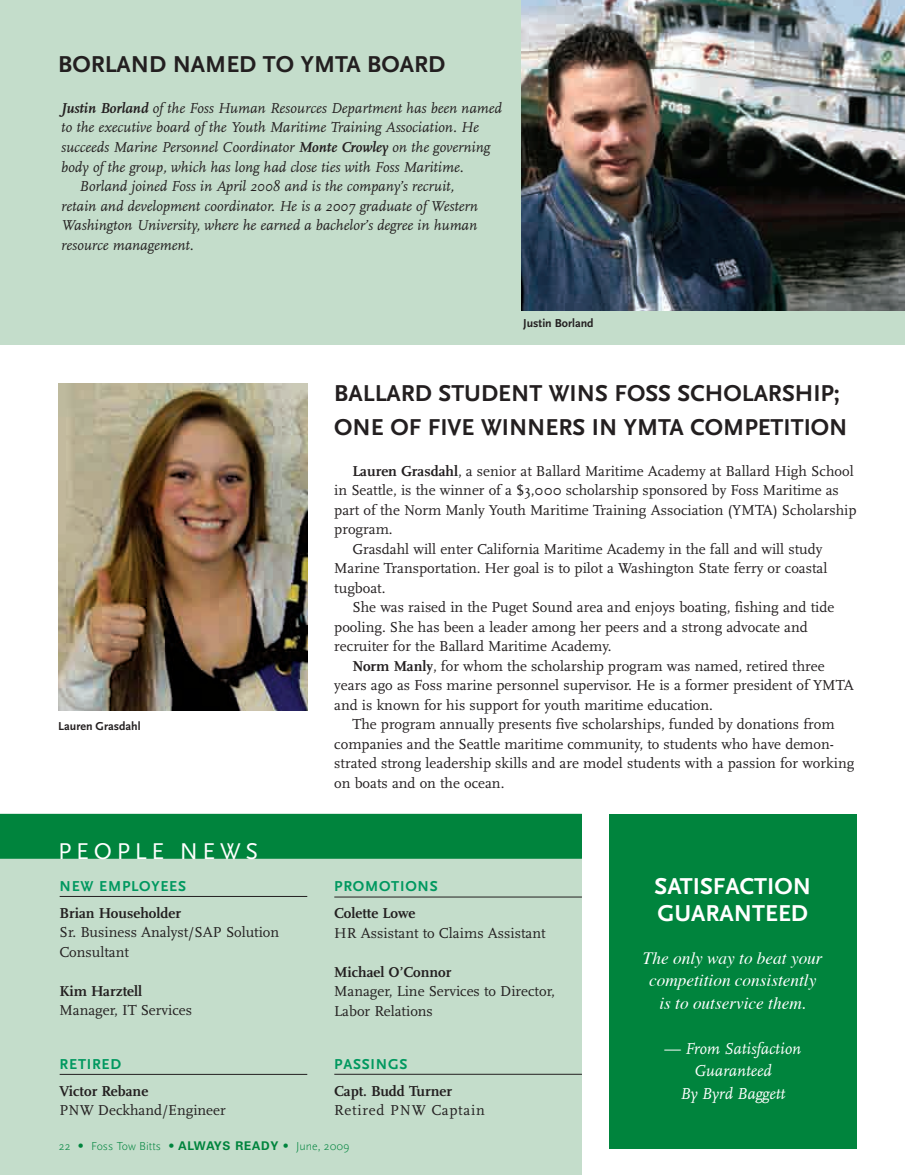
<style>
.page{position:relative;width:905px;height:1175px;background:#fff}
.page>*{position:absolute;margin:0;border:0;box-sizing:border-box;transform-origin:0 0}
.t1{font:700 24px/34.5px "Scala Sans";color:#231f20}
.t2{font:700 24px/27px "Scala Sans";color:#fff}
.t3{font:23.85px "Scala Sans";letter-spacing:.2em;color:#fff}
.t4{font:italic 17.25px/22.5px "Times";color:#fff;text-align:center}
.t5{font:italic 16.5px/22.5px "Scala";color:#fff;text-align:center}
.t6{font:15px/19.5px "Scala";color:#231f20}
.t7{font:italic 15px "Scala";color:#231f20}
.t8{font:700 15px "Scala";color:#231f20}
.t9{font:700 15px "Scala Sans";letter-spacing:.05em;color:#00985f}
.t10{font:15px "Scala";letter-spacing:.05em;color:#231f20}
.t11{font:300 12px "Scala Sans";color:#00843d}
.t12{font:700 12px "Scala Sans";color:#231f20}
.s1{font-weight:700}
.s2{font-style:normal}
.s3{font-family:"Univers"}
.s4{font-family:"Univers";font-weight:700}
</style>
<div class="page">
<div style="left:0;top:0;width:905px;height:345px;background:#c4ddcb"></div>
<div style="left:0;top:820px;width:582px;height:355px;background:#c4ddcb"></div>
<div style="left:0;top:813px;width:582px;height:45px;background:#00843d"></div>
<div style="left:609px;top:814px;width:247px;height:334px;background:#00843d"></div>
<img style="left:522px;top:0;width:383px;height:311px">
<hr style="left:334px;top:896px;width:248px;height:1px;background:#231f20">
<hr style="left:60px;top:896px;width:247px;height:1px;background:#231f20">
<hr style="left:60px;top:1074px;width:247px;height:1px;background:#231f20">
<hr style="left:334px;top:1073px;width:248px;height:1px;background:#231f20">
<img style="left:59px;top:383px;width:248px;height:327px">
<h1 class="t1" style="left:58px;top:49px;width:388px">BORLAND NAMED TO YMTA BOARD</h1>
<p class="t7" style="left:61px;top:102px;width:442px"><span class="s1">Justin Borland</span> of the Foss Human Resources Department has been named</p>
<p class="t7" style="left:61px;top:121px;width:419px">to the executive board of the Youth Maritime Training Association. He</p>
<p class="t7" style="left:61px;top:141px;width:430px">succeeds Marine Personnel Coordinator <span class="s1">Monte Crowley</span> on the governing</p>
<p class="t7" style="left:61px;top:160px;width:404px">body of the group, which has long had close ties with Foss Maritime.</p>
<p class="t7" style="left:79px;top:180px;width:376px">Borland joined Foss in April 2008 and is the company’s recruit,</p>
<p class="t7" style="left:61px;top:199px;width:418px">retain and development coordinator. He is a 2007 graduate of Western</p>
<p class="t7" style="left:61px;top:219px;width:417px">Washington University, where he earned a bachelor’s degree in human</p>
<p class="t7" style="left:61px;top:238px;width:134px">resource management.</p>
<p class="t12" style="left:523px;top:318px;width:72px">Justin Borland</p>
<p class="t12" style="left:58px;top:721px;width:84px">Lauren Grasdahl</p>
<h2 class="t3" style="left:58px;top:842px;width:202px">PEOPLE NEWS</h2>
<p class="t9" style="left:60px;top:880px;width:128px">NEW EMPLOYEES</p>
<p class="t8" style="left:60px;top:906px;width:123px">Brian Householder</p>
<p class="t6" style="left:60px;top:923px;width:221px">Sr. Business Analyst/SAP Solution<br>Consultant</p>
<p class="t8" style="left:60px;top:984px;width:84px">Kim Harztell</p>
<p class="t6" style="left:60px;top:1001px;width:134px">Manager, IT Services</p>
<p class="t9" style="left:60px;top:1057px;width:63px">RETIRED</p>
<p class="t8" style="left:60px;top:1084px;width:90px">Victor Rebane</p>
<p class="t6" style="left:60px;top:1101px;width:168px">PNW Deckhand/Engineer</p>
<h1 class="t1" style="left:334px;top:378px;width:514px">BALLARD STUDENT WINS FOSS SCHOLARSHIP;<br>ONE OF FIVE WINNERS IN YMTA COMPETITION</h1>
<p class="t6" style="left:352px;top:462px;width:503px"><span class="s1">Lauren Grasdahl</span>, a senior at Ballard Maritime Academy at Ballard High School</p>
<p class="t6" style="left:334px;top:481px;width:506px">in Seattle, is the winner of a $3,000 scholarship sponsored by Foss Maritime as</p>
<p class="t6" style="left:334px;top:501px;width:523px">part of the Norm Manly Youth Maritime Training Association (YMTA) Scholarship</p>
<p class="t6" style="left:334px;top:520px;width:60px">program.</p>
<p class="t6" style="left:352px;top:540px;width:471px">Grasdahl will enter California Maritime Academy in the fall and will study</p>
<p class="t6" style="left:334px;top:559px;width:494px">Marine Transportation. Her goal is to pilot a Washington State ferry or coastal</p>
<p class="t6" style="left:334px;top:579px;width:53px">tugboat.</p>
<p class="t6" style="left:352px;top:598px;width:483px">She was raised in the Puget Sound area and enjoys boating, fishing and tide</p>
<p class="t6" style="left:334px;top:618px;width:475px">pooling. She has been a leader among her peers and a strong advocate and</p>
<p class="t6" style="left:334px;top:637px;width:279px">recruiter for the Ballard Maritime Academy.</p>
<p class="t6" style="left:352px;top:657px;width:474px"><span class="s1">Norm Manly</span>, for whom the scholarship program was named, retired three</p>
<p class="t6" style="left:334px;top:676px;width:521px">years ago as Foss marine personnel supervisor. He is a former president of YMTA</p>
<p class="t6" style="left:334px;top:696px;width:380px">and is known for his support for youth maritime education.</p>
<p class="t6" style="left:352px;top:715px;width:484px">The program annually presents five scholarships, funded by donations from</p>
<p class="t6" style="left:334px;top:735px;width:501px">companies and the Seattle maritime community, to students who have demon-</p>
<p class="t6" style="left:334px;top:754px;width:521px">strated strong leadership skills and are model students with a passion for working</p>
<p class="t6" style="left:334px;top:774px;width:172px">on boats and on the ocean.</p>
<p class="t9" style="left:334px;top:880px;width:105px">PROMOTIONS</p>
<p class="t8" style="left:334px;top:907px;width:83px">Colette Lowe</p>
<p class="t6" style="left:334px;top:924px;width:213px">HR Assistant to Claims Assistant</p>
<p class="t8" style="left:334px;top:965px;width:119px">Michael O’Connor</p>
<p class="t6" style="left:334px;top:982px;width:222px">Manager, Line Services to Director,<br>Labor Relations</p>
<p class="t9" style="left:334px;top:1057px;width:75px">PASSINGS</p>
<p class="t8" style="left:334px;top:1084px;width:119px">Capt. Budd Turner</p>
<p class="t10" style="left:334px;top:1103px;width:152px">Retired PNW Captain</p>
<h1 class="t2" style="left:654px;top:874px;width:158px">SATISFACTION<br>GUARANTEED</h1>
<p class="t4" style="left:643px;top:948px;width:181px">The only way to beat your competition consistently is to outservice them.</p>
<p class="t5" style="left:664px;top:1038px;width:138px"><span class="s2">—</span> From Satisfaction<br>Guaranteed<br>By Byrd Baggett</p>
<p class="t11" style="left:59px;top:1141px;width:292px">22 <span class="s3">•</span> Foss Tow Bitts <span class="s3">•</span> <span class="s4">ALWAYS READY</span> <span class="s3">•</span> June, 2009</p>
</div>
